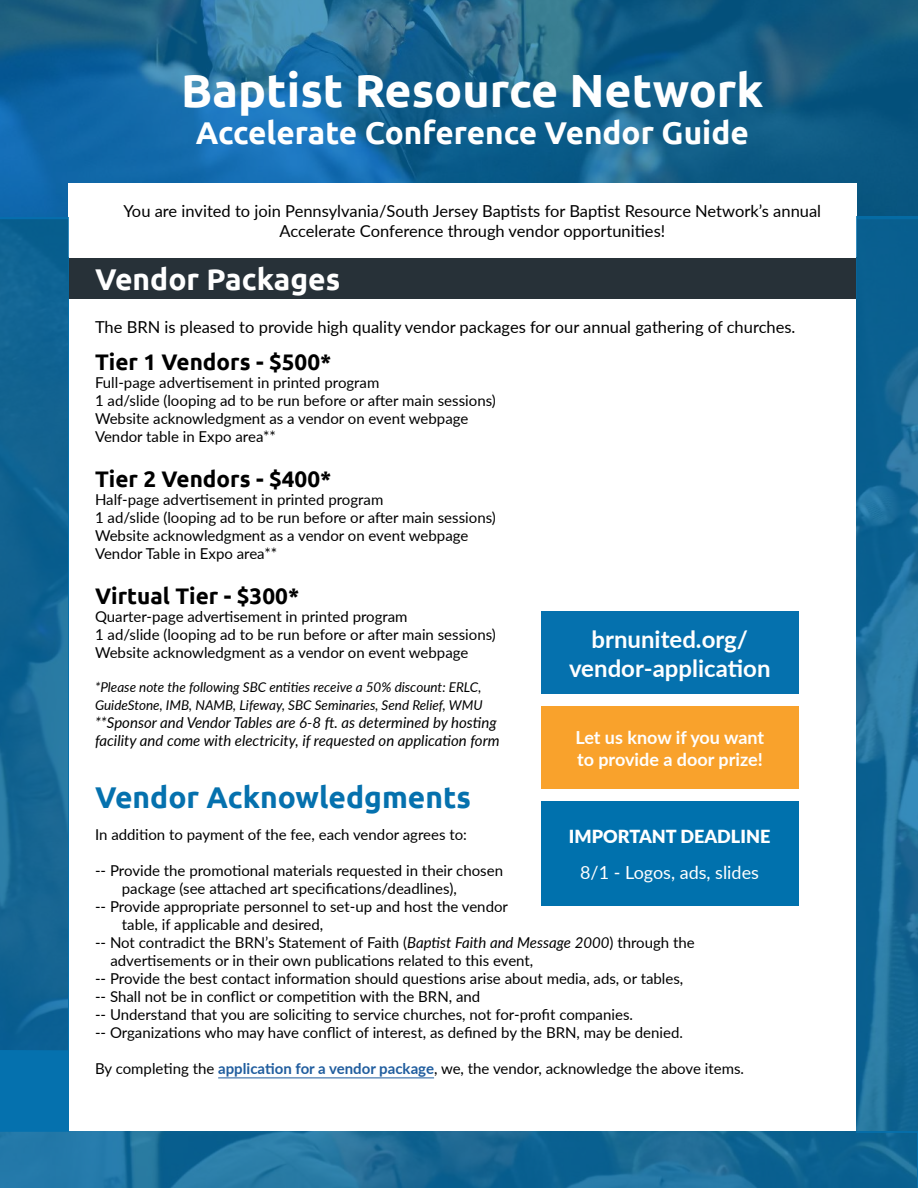
<style>
.page{position:relative;width:918px;height:1188px;background:#fff}
.page>*{position:absolute;margin:0;border:0;box-sizing:border-box;transform-origin:0 0}
.t1{font:700 46.5px "Ubuntu";color:#fff}
.t2{font:700 31.5px "Ubuntu";color:#fff}
.t3{font:700 30px "Ubuntu";color:#0571ae}
.t4{font:700 30px "Ubuntu";color:#fff}
.t5{font:700 24px/28.8px "Lato";color:#fff;text-align:center}
.t6{font:700 22.5px "Ubuntu";color:#000}
.t7{font:700 18px/21.6px "Lato";color:#fff}
.t8{font:18px "Lato";color:#fff}
.t9{font:900 18px "Lato";color:#fff}
.t10{font:16.5px/19.8px "Lato";color:#000;text-align:center}
.t11{font:15px/18px "Lato";color:#000}
.t12{font:italic 15px/18px "Lato";color:#000}
.t13{font:italic 13.5px/18px "Lato";color:#000}
.s1{font-style:italic}
.s2{font-weight:700;color:#205d9e}
</style>
<div class="page">
<svg style="left:0;top:0;width:918px;height:217px;background:#186594"></svg>
<div style="left:68px;top:184px;width:788px;height:73px;background:#fff"></div>
<div style="left:68px;top:258px;width:788px;height:41px;background:#273138"></div>
<hr style="left:218px;top:1078px;width:216px;height:1px;background:#205d9e">
<svg style="left:856px;top:216px;width:62px;height:916px;background:#176a98"></svg>
<svg style="left:0;top:217px;width:68px;height:915px;background:#116595"></svg>
<svg style="left:0;top:1132px;width:918px;height:56px;background:#1a6d9a"></svg>
<div style="left:541px;top:706px;width:258px;height:83px;background:#f9a22c"></div>
<div style="left:541px;top:801px;width:257px;height:105px;background:#0071ad"></div>
<div style="left:541px;top:611px;width:258px;height:83px;background:#0571ae"></div>
<h1 class="t1" style="left:181px;top:70px;width:584px">Baptist Resource Network</h1>
<h2 class="t2" style="left:196px;top:120px;width:554px">Accelerate Conference Vendor Guide</h2>
<p class="t10" style="left:123px;top:200px;width:699px">You are invited to join Pennsylvania/South Jersey Baptists for Baptist Resource Network’s annual<br>Accelerate Conference through vendor opportunities!</p>
<h3 class="t4" style="left:95px;top:266px;width:247px">Vendor Packages</h3>
<p class="t10" style="left:95px;top:317px;width:702px">The BRN is pleased to provide high quality vendor packages for our annual gathering of churches.</p>
<h3 class="t6" style="left:95px;top:352px;width:238px">Tier 1 Vendors - $500*</h3>
<p class="t11" style="left:95px;top:372px;width:402px">Full-page advertisement in printed program<br>1 ad/slide (looping ad to be run before or after main sessions)<br>Website acknowledgment as a vendor on event webpage Vendor table in Expo area**</p>
<h3 class="t6" style="left:95px;top:469px;width:238px">Tier 2 Vendors - $400*</h3>
<p class="t11" style="left:95px;top:489px;width:402px">Half-page advertisement in printed program<br>1 ad/slide (looping ad to be run before or after main sessions)<br>Website acknowledgment as a vendor on event webpage Vendor Table in Expo area**</p>
<h3 class="t6" style="left:95px;top:586px;width:206px">Virtual Tier - $300*</h3>
<p class="t11" style="left:95px;top:606px;width:402px">Quarter-page advertisement in printed program<br>1 ad/slide (looping ad to be run before or after main sessions)<br>Website acknowledgment as a vendor on event webpage</p>
<p class="t13" style="left:95px;top:677px;width:389px">*Please note the following SBC entities receive a 50% discount: ERLC,<br>GuideStone, IMB, NAMB, Lifeway, SBC Seminaries, Send Relief, WMU</p>
<p class="t12" style="left:95px;top:713px;width:406px">**Sponsor and Vendor Tables are 6-8 ft. as determined by hosting facility and come with electricity, if requested on application form</p>
<h3 class="t5" style="left:569px;top:624px;width:203px">brnunited.org/ vendor-application</h3>
<p class="t7" style="left:576px;top:726px;width:190px">Let us know if you want to provide a door prize!</p>
<h3 class="t3" style="left:95px;top:784px;width:377px">Vendor Acknowledgments</h3>
<p class="t11" style="left:95px;top:825px;width:373px">In addition to payment of the fee, each vendor agrees to:</p>
<p class="t11" style="left:95px;top:861px;width:409px">-- Provide the promotional materials requested in their chosen</p>
<p class="t11" style="left:122px;top:879px;width:336px">package (see attached art specifications/deadlines),</p>
<p class="t11" style="left:95px;top:899px;width:415px">-- Provide appropriate personnel to set-up and host the vendor</p>
<p class="t11" style="left:122px;top:915px;width:203px">table, if applicable and desired,</p>
<p class="t11" style="left:95px;top:933px;width:601px">-- Not contradict the BRN’s Statement of Faith (<span class="s1">Baptist Faith and Message 2000</span>) through the</p>
<p class="t11" style="left:110px;top:951px;width:424px">advertisements or in their own publications related to this event,</p>
<p class="t11" style="left:95px;top:969px;width:590px">-- Provide the best contact information should questions arise about media, ads, or tables,</p>
<p class="t11" style="left:95px;top:987px;width:387px">-- Shall not be in conflict or competition with the BRN, and</p>
<p class="t11" style="left:95px;top:1005px;width:540px">-- Understand that you are soliciting to service churches, not for-profit companies.</p>
<p class="t11" style="left:95px;top:1023px;width:589px">-- Organizations who may have conflict of interest, as defined by the BRN, may be denied.</p>
<p class="t11" style="left:95px;top:1059px;width:651px">By completing the <span class="s2">application for a vendor package</span>, we, the vendor, acknowledge the above items.</p>
<p class="t9" style="left:569px;top:826px;width:203px">IMPORTANT DEADLINE</p>
<p class="t8" style="left:580px;top:860px;width:180px">8/1 - Logos, ads, slides</p>
</div>
